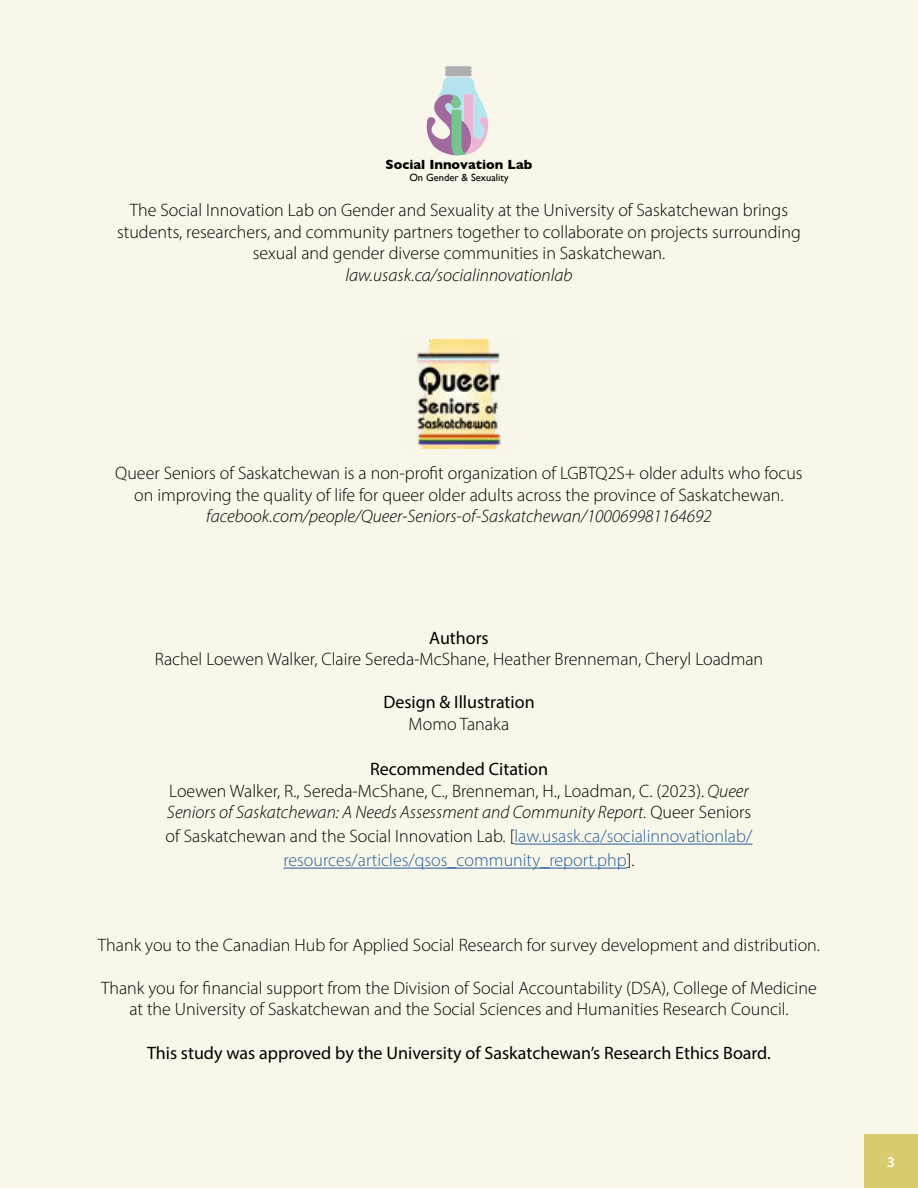
<style>
.page{position:relative;width:918px;height:1188px;background:#f9f7e9}
.page>*{position:absolute;margin:0;border:0;box-sizing:border-box;transform-origin:0 0}
.t1{font:300 18px/21.6px "Myriad Pro";color:#000;text-align:center}
.t2{font:300 18px/24px "Myriad Pro";color:#215e9e;text-align:center}
.t3{font:18px "Myriad Pro";color:#000}
.t4{font:italic 300 18px "Myriad Pro";color:#000}
.t5{font:700 15px "Myriad Pro";color:#f8f7ea}
.t6{font:700 13.5px "Gill Sans";color:#000}
.t7{font:10.5px "Gill Sans";color:#000}
.s1{font-weight:400}
.s2{font-style:italic}
.s3{color:#000}
</style>
<div class="page">
<div style="left:864px;top:1134px;width:54px;height:54px;background:#d8cc6d"></div>
<img style="left:417px;top:340px;width:84px;height:109px">
<hr style="left:447px;top:73px;width:23px;height:3px;background:#abadb0">
<hr style="left:447px;top:69px;width:23px;height:4px;background:#abadb0">
<svg style="left:447px;top:66px;width:23px;height:3px"></svg>
<svg style="left:427px;top:77px;width:61px;height:79px"></svg>
<hr style="left:515px;top:844px;width:237px;height:1px;background:#215e9e">
<hr style="left:283px;top:868px;width:344px;height:1px;background:#215e9e">
<p class="t6" style="left:386px;top:154px;width:148px">Social Innovation Lab</p>
<p class="t7" style="left:409px;top:171px;width:101px">On Gender &amp; Sexuality</p>
<p class="t1" style="left:117px;top:199px;width:685px">The Social Innovation Lab on Gender and Sexuality at the University of Saskatchewan brings students, researchers, and community partners together to collaborate on projects surrounding sexual and gender diverse communities in Saskatchewan.</p>
<p class="t4" style="left:345px;top:264px;width:229px">law.usask.ca/socialinnovationlab</p>
<p class="t1" style="left:115px;top:462px;width:689px">Queer Seniors of Saskatchewan is a non-profit organization of LGBTQ2S+ older adults who focus on improving the quality of life for queer older adults across the province of Saskatchewan.</p>
<p class="t4" style="left:206px;top:506px;width:507px">facebook.com/people/Queer-Seniors-of-Saskatchewan/100069981164692</p>
<p class="t3" style="left:429px;top:626px;width:61px">Authors</p>
<p class="t1" style="left:155px;top:648px;width:610px">Rachel Loewen Walker, Claire Sereda-McShane, Heather Brenneman, Cheryl Loadman</p>
<p class="t3" style="left:383px;top:691px;width:153px">Design &amp; Illustration</p>
<p class="t1" style="left:409px;top:713px;width:102px">Momo Tanaka</p>
<p class="t1" style="left:167px;top:758px;width:586px"><span class="s1">Recommended Citation<br></span>Loewen Walker, R., Sereda-McShane, C., Brenneman, H., Loadman, C. (2023). <span class="s2">Queer<br>Seniors of Saskatchewan: A Needs Assessment and Community Report.</span> Queer Seniors</p>
<p class="t2" style="left:166px;top:824px;width:588px"><span class="s3">of Saskatchewan and the Social Innovation Lab. [</span>law.usask.ca/socialinnovationlab/ resources/articles/qsos_community_report.php<span class="s3">].</span></p>
<p class="t1" style="left:98px;top:934px;width:724px">Thank you to the Canadian Hub for Applied Social Research for survey development and distribution.</p>
<p class="t1" style="left:101px;top:977px;width:717px">Thank you for financial support from the Division of Social Accountability (DSA), College of Medicine at the University of Saskatchewan and the Social Sciences and Humanities Research Council.</p>
<p class="t3" style="left:147px;top:1041px;width:625px">This study was approved by the University of Saskatchewan’s Research Ethics Board.</p>
<p class="t5" style="left:887px;top:1152px;width:10px">3</p>
</div>
